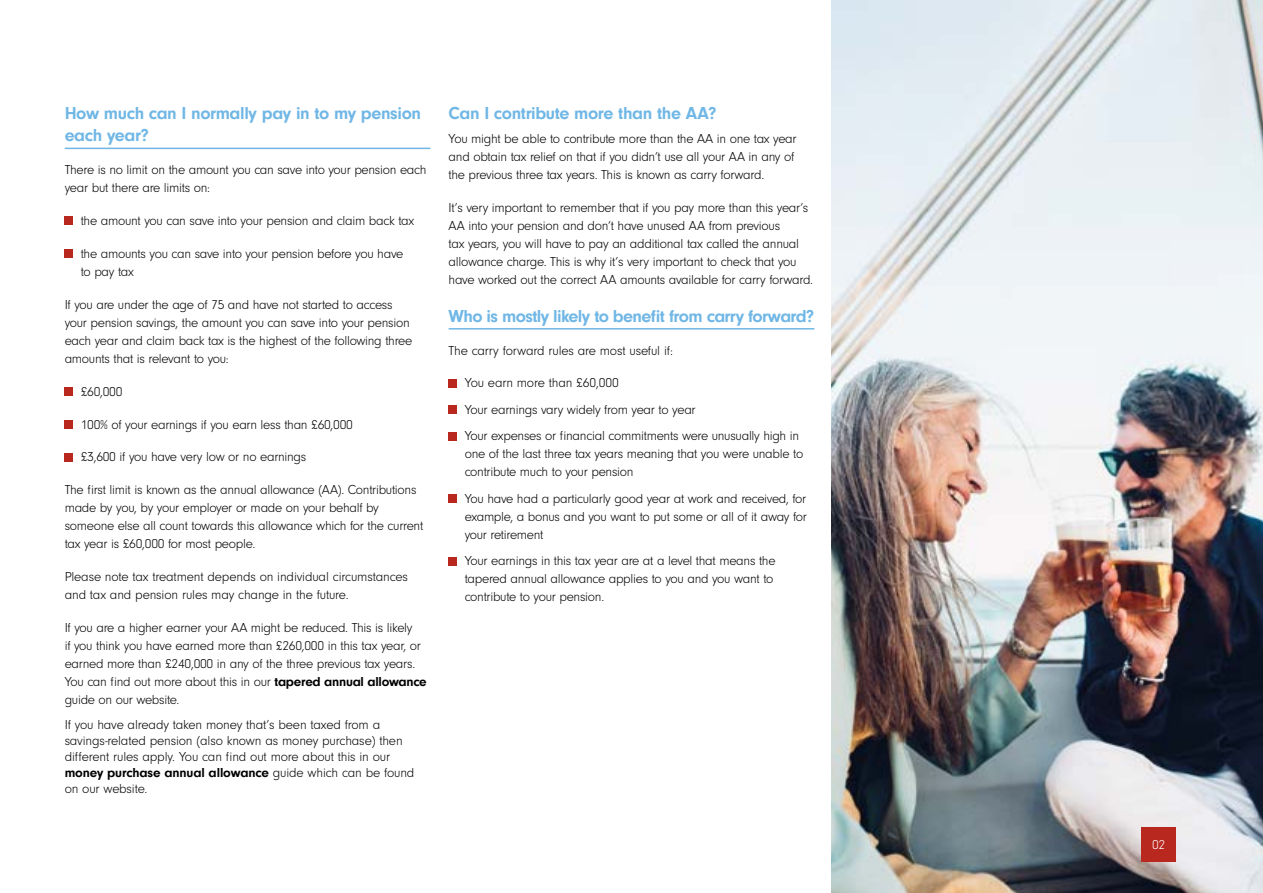
<style>
.page{position:relative;width:1263px;height:893px;background:#fff}
.page>*{position:absolute;margin:0;border:0;box-sizing:border-box;transform-origin:0 0}
.t1{font:700 18px/22.5px "Neuzeit Gro";letter-spacing:-.02em;color:#70b7e6}
.t2{font:300 13.5px/18px "Neuzeit Gro";letter-spacing:-.02em;color:#000}
.t3{font:300 13.5px "Neuzeit Gro";color:#fff}
.s1{font-weight:700}
</style>
<div class="page">
<hr style="left:65px;top:148px;width:365px;height:1px;background:#70b7e6">
<div style="left:65px;top:216px;width:8px;height:9px;background:#b8281f"></div>
<div style="left:65px;top:249px;width:8px;height:9px;background:#b8281f"></div>
<div style="left:65px;top:387px;width:8px;height:9px;background:#b8281f"></div>
<div style="left:65px;top:420px;width:8px;height:9px;background:#b8281f"></div>
<div style="left:65px;top:453px;width:8px;height:8px;background:#b8281f"></div>
<img style="left:831px;top:0;width:432px;height:893px">
<hr style="left:449px;top:328px;width:365px;height:2px;background:#70b7e6">
<div style="left:449px;top:379px;width:8px;height:8px;background:#b8281f"></div>
<div style="left:449px;top:405px;width:8px;height:9px;background:#b8281f"></div>
<div style="left:449px;top:432px;width:8px;height:8px;background:#b8281f"></div>
<div style="left:449px;top:494px;width:8px;height:9px;background:#b8281f"></div>
<div style="left:449px;top:557px;width:8px;height:8px;background:#b8281f"></div>
<div style="left:1142px;top:827px;width:34px;height:34px;background:#b8281f"></div>
<h1 class="t1" style="left:65px;top:102px;width:358px">How much can I normally pay in to my pension each year?</h1>
<p class="t2" style="left:65px;top:161px;width:363px">There is no limit on the amount you can save into your pension each year but there are limits on:</p>
<p class="t2" style="left:81px;top:212px;width:335px">the amount you can save into your pension and claim back tax</p>
<p class="t2" style="left:81px;top:245px;width:324px">the amounts you can save into your pension before you have to pay tax</p>
<p class="t2" style="left:65px;top:296px;width:349px">If you are under the age of 75 and have not started to access your pension savings, the amount you can save into your pension each year and claim back tax is the highest of the following three amounts that is relevant to you:</p>
<p class="t2" style="left:81px;top:383px;width:43px">£60,000</p>
<p class="t2" style="left:81px;top:415px;width:274px">100% of your earnings if you earn less than £60,000</p>
<p class="t2" style="left:81px;top:448px;width:227px">£3,600 if you have very low or no earnings</p>
<p class="t2" style="left:65px;top:481px;width:360px">The first limit is known as the annual allowance (AA). Contributions made by you, by your employer or made on your behalf by someone else all count towards this allowance which for the current tax year is £60,000 for most people.</p>
<p class="t2" style="left:65px;top:568px;width:345px">Please note tax treatment depends on individual circumstances and tax and pension rules may change in the future.</p>
<p class="t2" style="left:65px;top:619px;width:364px">If you are a higher earner your AA might be reduced. This is likely<br>if you think you have earned more than £260,000 in this tax year, or earned more than £240,000 in any of the three previous tax years.<br>You can find out more about this in our <span class="s1">tapered annual allowance </span>guide on our website.</p>
<p class="t2" style="left:65px;top:717px;width:351px;line-height:16px">If you have already taken money that’s been taxed from a savings-related pension (also known as money purchase) then different rules apply. You can find out more about this in our <span class="s1">money purchase annual allowance</span> guide which can be found on our website.</p>
<h1 class="t1" style="left:449px;top:102px;width:269px">Can I contribute more than the AA?</h1>
<p class="t2" style="left:449px;top:130px;width:350px">You might be able to contribute more than the AA in one tax year and obtain tax relief on that if you didn’t use all your AA in any of the previous three tax years. This is known as carry forward.</p>
<p class="t2" style="left:449px;top:199px;width:366px">It’s very important to remember that if you pay more than this year’s AA into your pension and don’t have unused AA from previous<br>tax years, you will have to pay an additional tax called the annual allowance charge. This is why it’s very important to check that you have worked out the correct AA amounts available for carry forward.</p>
<h1 class="t1" style="left:449px;top:305px;width:367px">Who is mostly likely to benefit from carry forward?</h1>
<p class="t2" style="left:449px;top:341px;width:226px">The carry forward rules are most useful if:</p>
<p class="t2" style="left:465px;top:370px;width:336px;line-height:26.5px">You earn more than £60,000<br>Your earnings vary widely from year to year<br>Your expenses or financial commitments were unusually high in</p>
<p class="t2" style="left:465px;top:445px;width:340px">one of the last three tax years meaning that you were unable to contribute much to your pension</p>
<p class="t2" style="left:465px;top:490px;width:344px;text-align:justify">You have had a particularly good year at work and received, for example, a bonus and you want to put some or all of it away for your retirement</p>
<p class="t2" style="left:465px;top:552px;width:312px">Your earnings in this tax year are at a level that means the tapered annual allowance applies to you and you want to contribute to your pension.</p>
<p class="t3" style="left:1152px;top:837px;width:15px">02</p>
</div>
